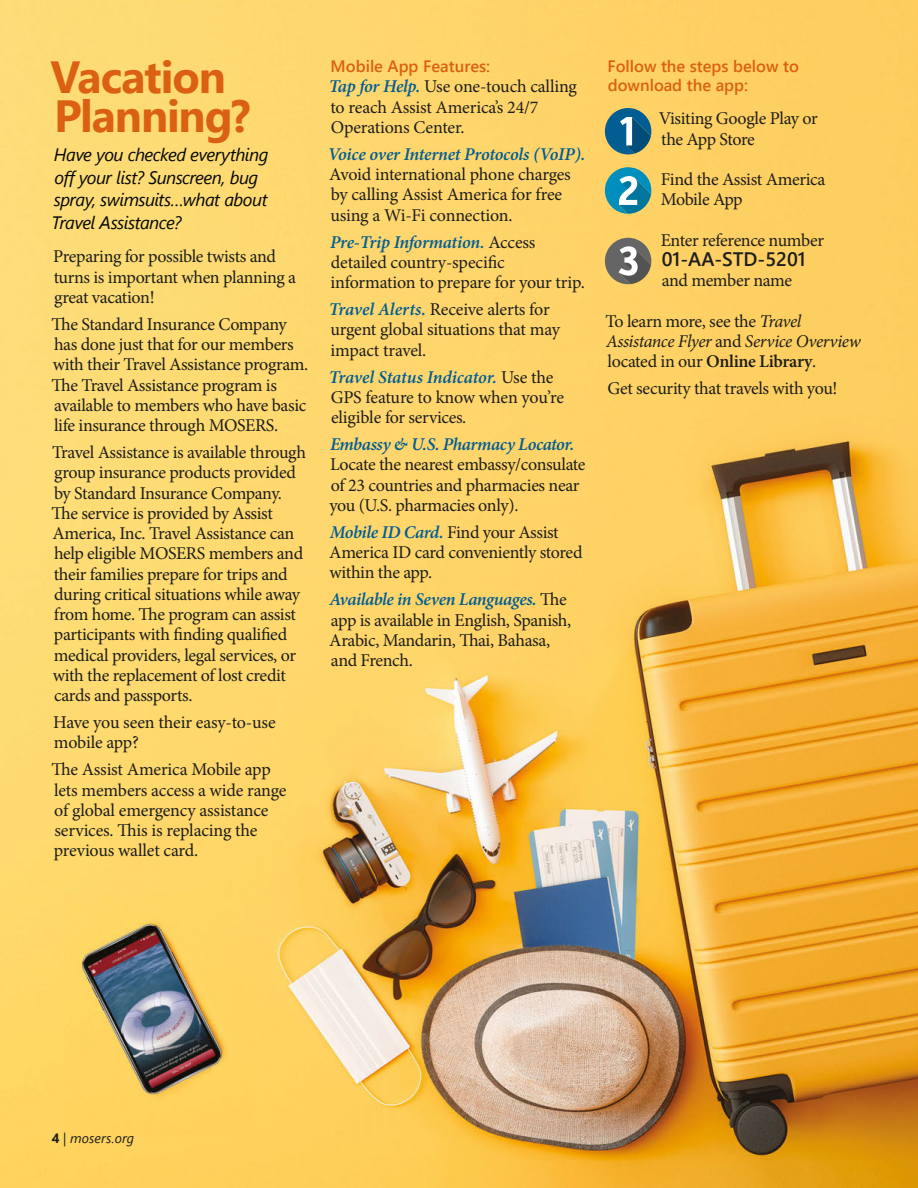
<style>
.page{position:relative;width:918px;height:1188px;background:#fff}
.page>*{position:absolute;margin:0;border:0;box-sizing:border-box;transform-origin:0 0}
.Headlines_P{font:700 45px/39px "Segoe UI";letter-spacing:-.025em;color:#db6012}
.Body_Text{font:600 19.5px "Segoe UI";color:#1d1d1b}
.Body_Text-2{font:18px/20.2px "Minion Pro";letter-spacing:-.02em;color:#1d1d1b}
.Headlines_Italic_P{font:italic 18px/22.5px "Segoe UI";letter-spacing:-.025em;color:#060807}
.Body_Text-3{font:italic 18px/20.2px "Minion Pro";letter-spacing:-.025em;color:#1d1d1b}
.Orange_Sub{font:600 16.5px/18.8px "Segoe UI";color:#db6012}
.t1{font:italic 13.5px "Segoe UI";letter-spacing:.005em;color:#1d1d1b}
.s1{font-weight:600;font-style:italic;color:#005d93}
.s2{font-style:normal}
.s3{font-weight:600;font-style:normal}
.s4{font-weight:700;font-style:normal}
</style>
<div class="page">
<img style="left:0;top:0;width:918px;height:1188px">
<svg style="left:605px;top:108px;width:46px;height:46px;background:#4c808e"></svg>
<svg style="left:605px;top:167px;width:46px;height:47px;background:#5ba7ab"></svg>
<svg style="left:605px;top:238px;width:46px;height:46px;background:#958c76"></svg>
<p class="Headlines_P" style="left:51px;top:54px;width:201px">Vacation<br>Planning?</p>
<p class="Headlines_Italic_P" style="left:51px;top:140px;width:219px">Have you checked everything off your list? Sunscreen, bug spray, swimsuits…what about<br>Travel Assistance?</p>
<p class="Body_Text-2" style="left:53px;top:246px;width:244px">Preparing for possible twists and turns is important when planning a great vacation!</p>
<p class="Body_Text-2" style="left:52px;top:314px;width:258px">The Standard Insurance Company has done just that for our members with their Travel Assistance program.<br>The Travel Assistance program is available to members who have basic life insurance through MOSERS.</p>
<p class="Body_Text-2" style="left:52px;top:442px;width:256px">Travel Assistance is available through group insurance products provided by Standard Insurance Company.<br>The service is provided by Assist America, Inc. Travel Assistance can help eligible MOSERS members and their families prepare for trips and during critical situations while away from home. The program can assist participants with finding qualified medical providers, legal services, or with the replacement of lost credit cards and passports.</p>
<p class="Body_Text-2" style="left:53px;top:712px;width:224px">Have you seen their easy-to-use mobile app?</p>
<p class="Body_Text-2" style="left:52px;top:759px;width:236px">The Assist America Mobile app lets members access a wide range of global emergency assistance services. This is replacing the previous wallet card.</p>
<p class="Orange_Sub" style="left:331px;top:55px;width:161px">Mobile App Features:</p>
<p class="Body_Text-2" style="left:329px;top:76px;width:250px"><span class="s1">Tap for Help.</span> Use one-touch calling to reach Assist America’s 24/7<br>Operations Center.</p>
<p class="Body_Text-2" style="left:328px;top:144px;width:259px"><span class="s1">Voice over Internet Protocols (VoIP).<br></span>Avoid international phone charges by calling Assist America for free using a Wi-Fi connection.</p>
<p class="Body_Text-2" style="left:330px;top:232px;width:256px"><span class="s1">Pre-Trip Information.</span> Access detailed country-specific information to prepare for your trip.</p>
<p class="Body_Text-2" style="left:329px;top:299px;width:233px"><span class="s1">Travel Alerts.</span> Receive alerts for urgent global situations that may impact travel.</p>
<p class="Body_Text-2" style="left:329px;top:367px;width:237px"><span class="s1">Travel Status Indicator.</span> Use the<br>GPS feature to know when you’re eligible for services.</p>
<p class="Body_Text-2" style="left:329px;top:434px;width:258px"><span class="s1">Embassy &amp; U.S. Pharmacy Locator.<br></span>Locate the nearest embassy/consulate of 23 countries and pharmacies near you (U.S. pharmacies only).</p>
<p class="Body_Text-2" style="left:329px;top:522px;width:255px"><span class="s1">Mobile ID Card.</span> Find your Assist<br>America ID card conveniently stored within the app.</p>
<p class="Body_Text-2" style="left:329px;top:589px;width:243px"><span class="s1">Available in Seven Languages.</span> The app is available in English, Spanish,<br>Arabic, Mandarin, Thai, Bahasa, and French.</p>
<p class="Orange_Sub" style="left:607px;top:55px;width:193px">Follow the steps below to download the app:</p>
<p class="Body_Text-2" style="left:659px;top:109px;width:161px">Visiting Google Play or the App Store</p>
<p class="Body_Text-2" style="left:661px;top:169px;width:166px">Find the Assist America<br>Mobile App</p>
<p class="Body_Text-2" style="left:661px;top:230px;width:165px">Enter reference number</p>
<p class="Body_Text" style="left:662px;top:241px;width:146px">01-AA-STD-5201</p>
<p class="Body_Text-2" style="left:662px;top:271px;width:132px">and member name</p>
<p class="Body_Text-3" style="left:606px;top:311px;width:257px"><span class="s2">To learn more, see the</span> Travel<br>Assistance Flyer <span class="s2">and</span> Service Overview <span class="s2">located in our</span> <span class="s3">Online Library</span><span class="s2">.</span></p>
<p class="Body_Text-2" style="left:607px;top:379px;width:232px">Get security that travels with you!</p>
<p class="t1" style="left:52px;top:1126px;width:84px"><span class="s4">4</span> | mosers.org</p>
</div>
